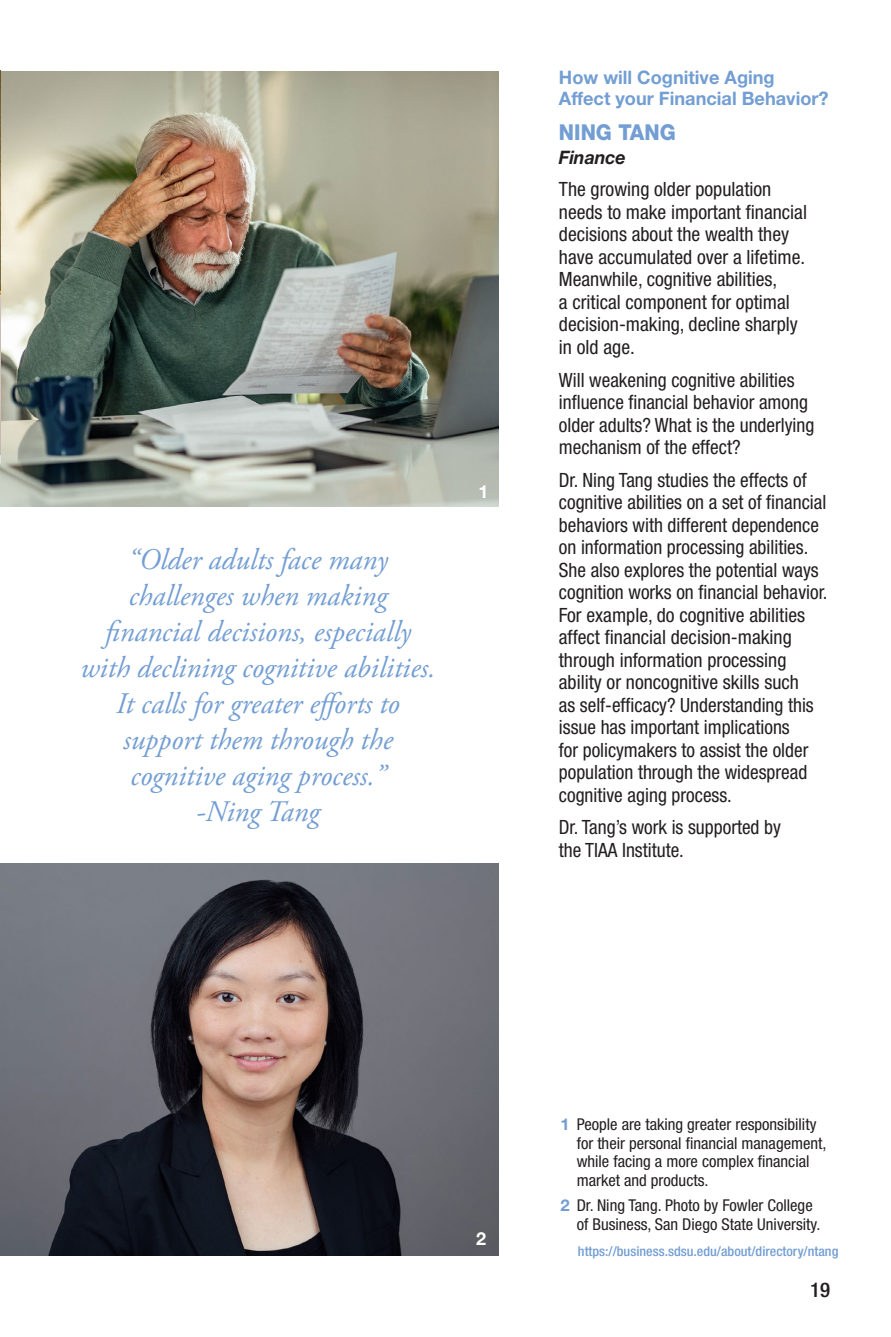
<style>
.page{position:relative;width:891px;height:1337px;background:#fff}
.page>*{position:absolute;margin:0;border:0;box-sizing:border-box;transform-origin:0 0}
.Quote_2018{font:italic 29.7px/36px "Adobe Garamond Pro";color:#739ed3;text-align:center}
.h2__Name{font:800 22.05px "Helvetica Neue LT Std";color:#739ed3;scale:.94 1}
.t1{font:500 condensed 20.25px "Helvetica Neue LT Std";color:#231f20}
.p__Body_Text{font:condensed 19.8px/22.5px "Helvetica Neue LT Std";color:#231f20}
.h1__Eyebrow{font:700 18.45px/20.2px "Helvetica Neue LT Std";color:#739ed3}
.h3__Field_of_Study{font:italic 700 18.45px "Helvetica Neue LT Std";letter-spacing:-.005em;color:#231f20;scale:.96 1}
.t2{font:700 18px "Helvetica Neue LT Std";color:#fff}
.p2_Captions{font:condensed 16.2px/18.4px "Helvetica Neue LT Std";color:#231f20}
.p5_websites{font:500 condensed 13.5px "Helvetica Neue LT Std";color:#739ed3;scale:1.04 1}
.s1{font-weight:700;font-stretch:normal;color:#739ed3}
</style>
<div class="page">
<img style="left:0;top:72px;width:498px;height:434px">
<img style="left:0;top:863px;width:498px;height:392px">
<img style="left:0;top:71px;width:1px;height:383px">
<p class="Quote_2018" style="left:80px;top:542px;width:357px">“Older adults face many challenges when making financial decisions, especially with declining cognitive abilities.<br>It calls for greater efforts to support them through the cognitive aging process.”<br>-Ning Tang</p>
<p class="t2" style="left:479px;top:480px;width:12px">1</p>
<p class="h1__Eyebrow" style="left:559px;top:67px;width:271px">How will Cognitive Aging<br>Affect your Financial Behavior?</p>
<p class="h2__Name" style="left:559px;top:119px;width:126px">NING TANG</p>
<p class="h3__Field_of_Study" style="left:559px;top:146px;width:71px">Finance</p>
<p class="p__Body_Text" style="left:559px;top:178px;width:250px">The growing older population needs to make important financial decisions about the wealth they have accumulated over a lifetime.<br>Meanwhile, cognitive abilities,<br>a critical component for optimal decision-making, decline sharply in old age.</p>
<p class="p__Body_Text" style="left:559px;top:368px;width:257px">Will weakening cognitive abilities influence financial behavior among older adults? What is the underlying mechanism of the effect?</p>
<p class="p__Body_Text" style="left:559px;top:468px;width:270px">Dr. Ning Tang studies the effects of cognitive abilities on a set of financial behaviors with different dependence on information processing abilities.<br>She also explores the potential ways cognition works on financial behavior.<br>For example, do cognitive abilities affect financial decision-making through information processing ability or noncognitive skills such<br>as self-efficacy? Understanding this issue has important implications<br>for policymakers to assist the older population through the widespread cognitive aging process.</p>
<p class="p__Body_Text" style="left:559px;top:816px;width:224px">Dr. Tang’s work is supported by the TIAA Institute.</p>
<p class="t2" style="left:476px;top:1227px;width:12px">2</p>
<p class="p2_Captions" style="left:577px;top:1115px;width:251px;text-indent:-16px"><span class="s1">1</span> People are taking greater responsibility for their personal financial management, while facing a more complex financial market and products.</p>
<p class="p2_Captions" style="left:577px;top:1196px;width:245px;text-indent:-16px"><span class="s1">2</span> Dr. Ning Tang. Photo by Fowler College of Business, San Diego State University.</p>
<p class="p5_websites" style="left:578px;top:1243px;width:252px">https://business.sdsu.edu/about/directory/ntang</p>
<p class="t1" style="left:810px;top:1277px;width:22px">19</p>
</div>
